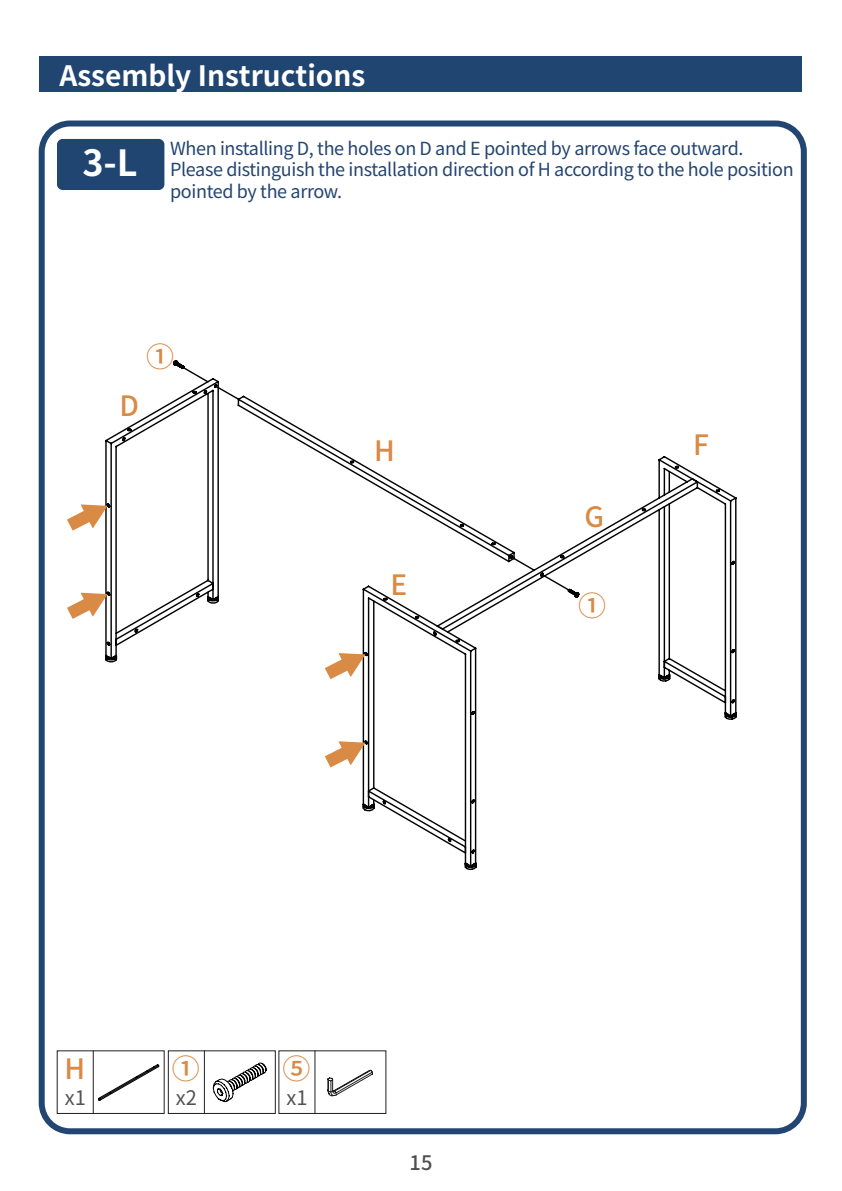
<style>
.page{position:relative;width:842px;height:1191px;background:#fff}
.page>*{position:absolute;margin:0;border:0;box-sizing:border-box;transform-origin:0 0}
.t1{font:700 36px "Source Han Sans CN";color:#fff}
.t2{font:700 28px "Source Han Sans CN";color:#fff}
.t3{font:500 28px "Source Han Sans CN";color:#d98a45}
.t4{font:20px "Source Han Sans CN";color:#525355}
.t5{font:500 20px "Source Han Sans CN";color:#4e4f50}
.t6{font:18px/21.6px "Source Han Sans CN";letter-spacing:-.02em;color:#234571}
</style>
<div class="page">
<div style="left:40px;top:57px;width:762px;height:35px;background:#214571"></div>
<div style="left:39px;top:120px;width:768px;height:1014px;border:6px solid #234571;border-radius:28px"></div>
<div style="left:57px;top:139px;width:107px;height:51px;background:#214571;border-radius:6px"></div>
<svg style="left:105px;top:401px;width:372px;height:469px"></svg>
<svg style="left:174px;top:456px;width:563px;height:399px"></svg>
<svg style="left:172px;top:360px;width:344px;height:203px"></svg>
<div style="left:57px;top:1050px;width:108px;height:64px;border:1px solid #231f20"></div>
<hr style="left:93px;top:1050px;width:1px;height:64px;background:#231f20">
<div style="left:278px;top:1050px;width:108px;height:64px;border:1px solid #231f20"></div>
<hr style="left:315px;top:1050px;width:1px;height:64px;background:#231f20">
<svg style="left:327px;top:1069px;width:46px;height:27px"></svg>
<div style="left:168px;top:1050px;width:108px;height:64px;border:1px solid #231f20"></div>
<hr style="left:204px;top:1050px;width:1px;height:64px;background:#231f20">
<svg style="left:213px;top:1062px;width:54px;height:40px"></svg>
<svg style="left:325px;top:741px;width:40px;height:26px"></svg>
<svg style="left:67px;top:592px;width:40px;height:27px"></svg>
<svg style="left:325px;top:653px;width:40px;height:26px"></svg>
<svg style="left:67px;top:504px;width:40px;height:26px"></svg>
<svg style="left:98px;top:1064px;width:61px;height:37px"></svg>
<svg style="left:135px;top:628px;width:3px;height:4px"></svg>
<svg style="left:196px;top:593px;width:4px;height:4px"></svg>
<h2 class="t2" style="left:59px;top:60px;width:307px">Assembly Instructions</h2>
<h1 class="t1" style="left:82px;top:142px;width:57px">3-L</h1>
<p class="t6" style="left:170px;top:138px;width:625px">When installing D, the holes on D and E pointed by arrows face outward.<br>Please distinguish the installation direction of H according to the hole position pointed by the arrow.</p>
<h2 class="t3" style="left:146px;top:340px;width:29px">①</h2>
<h2 class="t3" style="left:120px;top:390px;width:21px">D</h2>
<h2 class="t3" style="left:374px;top:435px;width:22px">H</h2>
<h2 class="t3" style="left:693px;top:429px;width:17px">F</h2>
<h2 class="t3" style="left:390px;top:568px;width:18px">E</h2>
<h2 class="t3" style="left:584px;top:500px;width:21px">G</h2>
<h2 class="t3" style="left:578px;top:590px;width:29px">①</h2>
<h2 class="t3" style="left:64px;top:1053px;width:22px">H</h2>
<p class="t4" style="left:65px;top:1086px;width:23px">x1</p>
<h2 class="t3" style="left:172px;top:1053px;width:29px">①</h2>
<p class="t4" style="left:176px;top:1086px;width:23px">x2</p>
<h2 class="t3" style="left:283px;top:1053px;width:29px">⑤</h2>
<p class="t4" style="left:286px;top:1086px;width:23px">x1</p>
<p class="t5" style="left:410px;top:1151px;width:24px">15</p>
</div>
